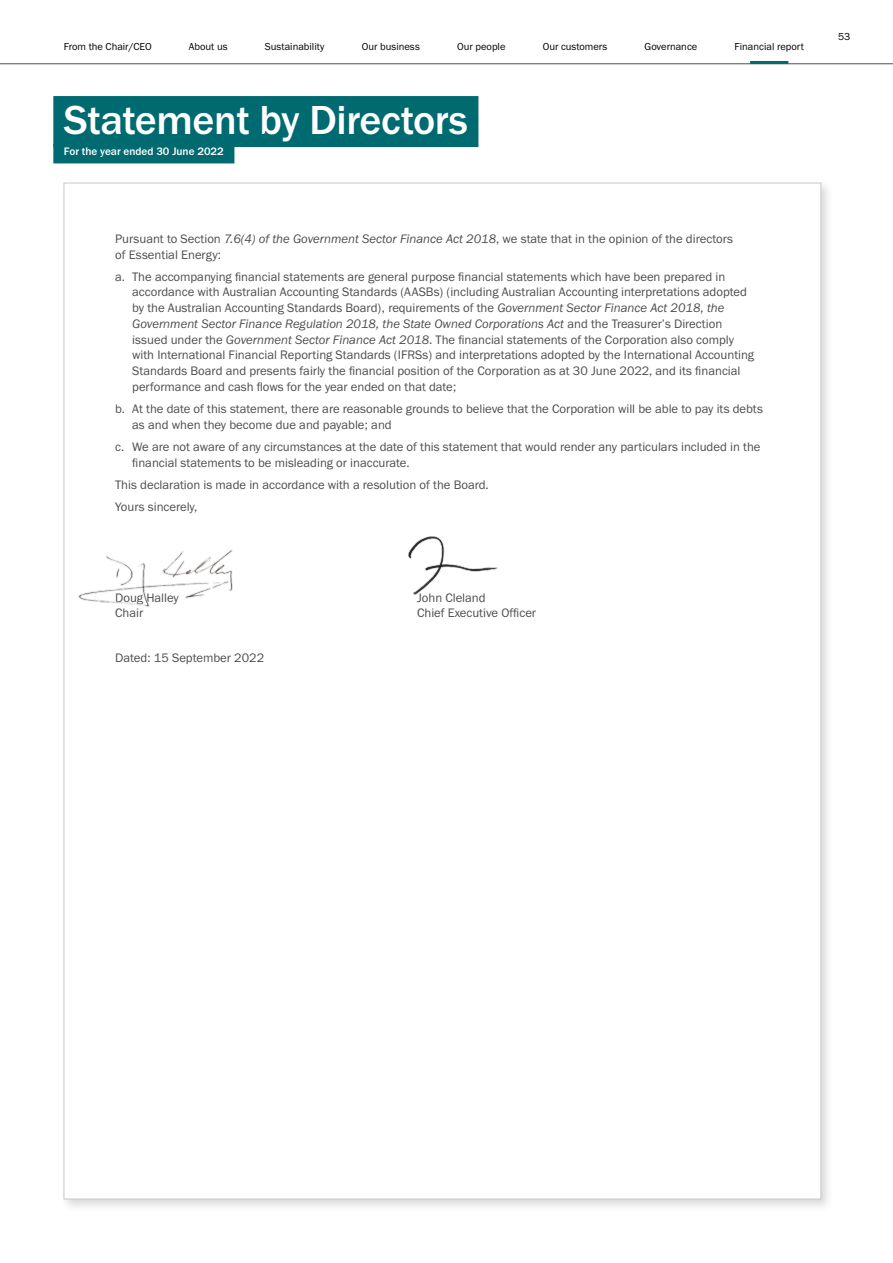
<style>
.page{position:relative;width:893px;height:1263px;background:#fff}
.page>*{position:absolute;margin:0;border:0;box-sizing:border-box;transform-origin:0 0}
.t1{font:500 42px "Franklin Gothic URW";letter-spacing:-.01em;color:#fff}
.t2{font:12.75px/15.8px "Franklin Gothic URW Boo";color:#4d4d4f}
.t3{font:12.75px "Franklin Gothic URW Boo Ita";color:#4d4d4f}
.t4{font:500 11.25px "Franklin Gothic URW";color:#fff}
.t5{font:10.5px "Franklin Gothic URW Boo";color:#000}
.s1{font-family:"Franklin Gothic URW Boo Ita"}
.s2{font-family:"Franklin Gothic URW Boo"}
</style>
<div class="page">
<div style="left:53px;top:96px;width:425px;height:51px;background:#006a71"></div>
<div style="left:53px;top:144px;width:181px;height:19px;background:#006a71"></div>
<div style="left:60px;top:179px;width:774px;height:1033px;background:#000;opacity:.15"></div>
<div style="left:64px;top:183px;width:757px;height:1016px;background:#fff"></div>
<hr style="left:0;top:64px;width:893px;height:1px;background:#4d4d4f">
<hr style="left:750px;top:61px;width:38px;height:3px;background:#006a71">
<img style="left:408px;top:536px;width:90px;height:59px">
<img style="left:78px;top:550px;width:155px;height:57px">
<p class="t5" style="left:64px;top:40px;width:89px">From the Chair/CEO</p>
<p class="t5" style="left:189px;top:40px;width:40px">About us</p>
<p class="t5" style="left:265px;top:40px;width:61px">Sustainability</p>
<p class="t5" style="left:362px;top:40px;width:60px">Our business</p>
<p class="t5" style="left:457px;top:40px;width:50px">Our people</p>
<p class="t5" style="left:543px;top:40px;width:66px">Our customers</p>
<p class="t5" style="left:645px;top:40px;width:54px">Governance</p>
<p class="t5" style="left:734px;top:40px;width:71px">Financial report</p>
<h1 class="t1" style="left:64px;top:94px;width:405px">Statement by Directors</h1>
<p class="t4" style="left:64px;top:144px;width:161px">For the year ended 30 June 2022</p>
<p class="t2" style="left:115px;top:230px;width:619px">Pursuant to Section <span class="s1">7.6(4) of the Government Sector Finance Act 2018</span>, we state that in the opinion of the directors of Essential Energy:</p>
<p class="t2" style="left:132px;top:268px;width:616px;text-indent:-17px">a. The accompanying financial statements are general purpose financial statements which have been prepared in accordance with Australian Accounting Standards (AASBs) (including Australian Accounting interpretations adopted by the Australian Accounting Standards Board), requirements of the <span class="s1">Government Sector Finance Act 2018, the</span></p>
<p class="t3" style="left:132px;top:316px;width:592px">Government Sector Finance Regulation 2018, the State Owned Corporations Act <span class="s2">and the Treasurer’s Direction</span></p>
<p class="t2" style="left:132px;top:331px;width:623px">issued under the <span class="s1">Government Sector Finance Act 2018</span>. The financial statements of the Corporation also comply with International Financial Reporting Standards (IFRSs) and interpretations adopted by the International Accounting Standards Board and presents fairly the financial position of the Corporation as at 30 June 2022, and its financial performance and cash flows for the year ended on that date;</p>
<p class="t2" style="left:132px;top:401px;width:632px;text-indent:-17px">b. At the date of this statement, there are reasonable grounds to believe that the Corporation will be able to pay its debts as and when they become due and payable; and</p>
<p class="t2" style="left:132px;top:438px;width:630px;text-indent:-17px">c. We are not aware of any circumstances at the date of this statement that would render any particulars included in the financial statements to be misleading or inaccurate.</p>
<p class="t2" style="left:115px;top:473px;width:375px;line-height:22.2px">This declaration is made in accordance with a resolution of the Board.<br>Yours sincerely,</p>
<p class="t2" style="left:115px;top:589px;width:65px">Doug Halley</p>
<p class="t2" style="left:417px;top:589px;width:70px">John Cleland</p>
<p class="t2" style="left:115px;top:605px;width:30px">Chair</p>
<p class="t2" style="left:417px;top:605px;width:121px">Chief Executive Officer</p>
<p class="t2" style="left:115px;top:649px;width:151px">Dated: 15 September 2022</p>
<p class="t5" style="left:838px;top:30px;width:14px">53</p>
</div>
